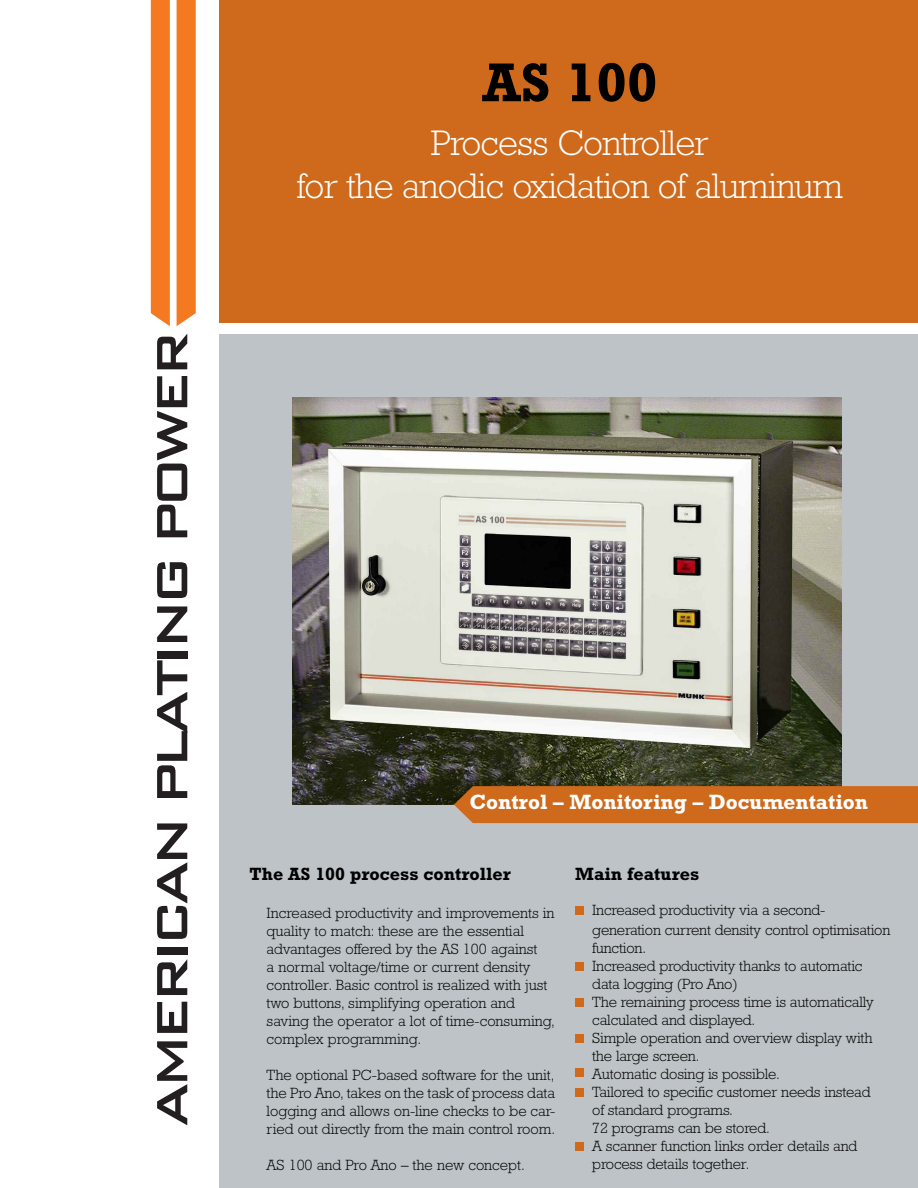
<style>
.page{position:relative;width:918px;height:1188px;background:#fff}
.page>*{position:absolute;margin:0;border:0;box-sizing:border-box;transform-origin:0 0}
.t1{font:700 55.5px "Rockwell";color:#000}
.t2{font:300 36px/43.2px "Rockwell";letter-spacing:-.02em;color:#fff;text-align:center}
.t3{font:700 21px "Rockwell";color:#fff}
.t4{font:700 18px "Rockwell";color:#000}
.t5{font:300 15px/18px "Rockwell";letter-spacing:-.01em;color:#000}
</style>
<div class="page">
<svg style="left:157px;top:1041px;width:30px;height:84px"></svg>
<svg style="left:157px;top:1002px;width:30px;height:31px"></svg>
<svg style="left:157px;top:959px;width:30px;height:36px"></svg>
<div style="left:157px;top:947px;width:30px;height:7px;background:#231f20"></div>
<svg style="left:157px;top:823px;width:30px;height:116px"></svg>
<svg style="left:157px;top:660px;width:30px;height:138px"></svg>
<div style="left:157px;top:651px;width:30px;height:7px;background:#231f20"></div>
<svg style="left:157px;top:606px;width:30px;height:36px"></svg>
<svg style="left:157px;top:562px;width:30px;height:36px"></svg>
<svg style="left:157px;top:376px;width:30px;height:161px"></svg>
<div style="left:219px;top:0;width:699px;height:323px;background:#cf691b"></div>
<div style="left:219px;top:334px;width:699px;height:854px;background:#bdc3c6"></div>
<img style="left:293px;top:398px;width:548px;height:406px">
<div style="left:454px;top:786px;width:464px;height:37px;background:#cf691b"></div>
<div style="left:575px;top:906px;width:9px;height:9px;background:#cf691b"></div>
<div style="left:575px;top:1034px;width:9px;height:9px;background:#cf691b"></div>
<div style="left:575px;top:1069px;width:9px;height:8px;background:#cf691b"></div>
<div style="left:575px;top:1088px;width:9px;height:9px;background:#cf691b"></div>
<div style="left:575px;top:1142px;width:9px;height:9px;background:#cf691b"></div>
<div style="left:575px;top:962px;width:9px;height:9px;background:#cf691b"></div>
<div style="left:575px;top:998px;width:9px;height:9px;background:#cf691b"></div>
<img style="left:328px;top:432px;width:465px;height:316px">
<svg style="left:150px;top:0;width:46px;height:369px"></svg>
<h1 class="t1" style="left:482px;top:64px;width:177px">AS 100</h1>
<h2 class="t2" style="left:296px;top:125px;width:548px">Process Controller<br>for the anodic oxidation of aluminum</h2>
<h3 class="t3" style="left:470px;top:795px;width:400px">Control – Monitoring – Documentation</h3>
<p class="t4" style="left:250px;top:868px;width:263px">The AS 100 process controller</p>
<p class="t5" style="left:267px;top:905px;width:290px">Increased productivity and improvements in quality to match: these are the essential advantages offered by the AS 100 against<br>a normal voltage/time or current density controller. Basic control is realized with just two buttons, simplifying operation and saving the operator a lot of time-consuming, complex programming.</p>
<p class="t5" style="left:267px;top:1067px;width:290px;text-align:justify">The optional PC-based software for the unit, the Pro Ano, takes on the task of process data logging and allows on-line checks to be car&shy;ried out directly from the main control room.</p>
<p class="t5" style="left:267px;top:1157px;width:260px">AS 100 and Pro Ano – the new concept.</p>
<p class="t4" style="left:575px;top:868px;width:125px">Main features</p>
<p class="t5" style="left:592px;top:902px;width:300px;line-height:19.5px">Increased productivity via a second&shy;generation current density control optimisation</p>
<p class="t5" style="left:592px;top:940px;width:283px">function.<br>Increased productivity thanks to automatic data logging (Pro Ano)<br>The remaining process time is automatically calculated and displayed.<br>Simple operation and overview display with the large screen.<br>Automatic dosing is possible.<br>Tailored to specific customer needs instead of standard programs.<br>72 programs can be stored.<br>A scanner function links order details and process details together.</p>
</div>
